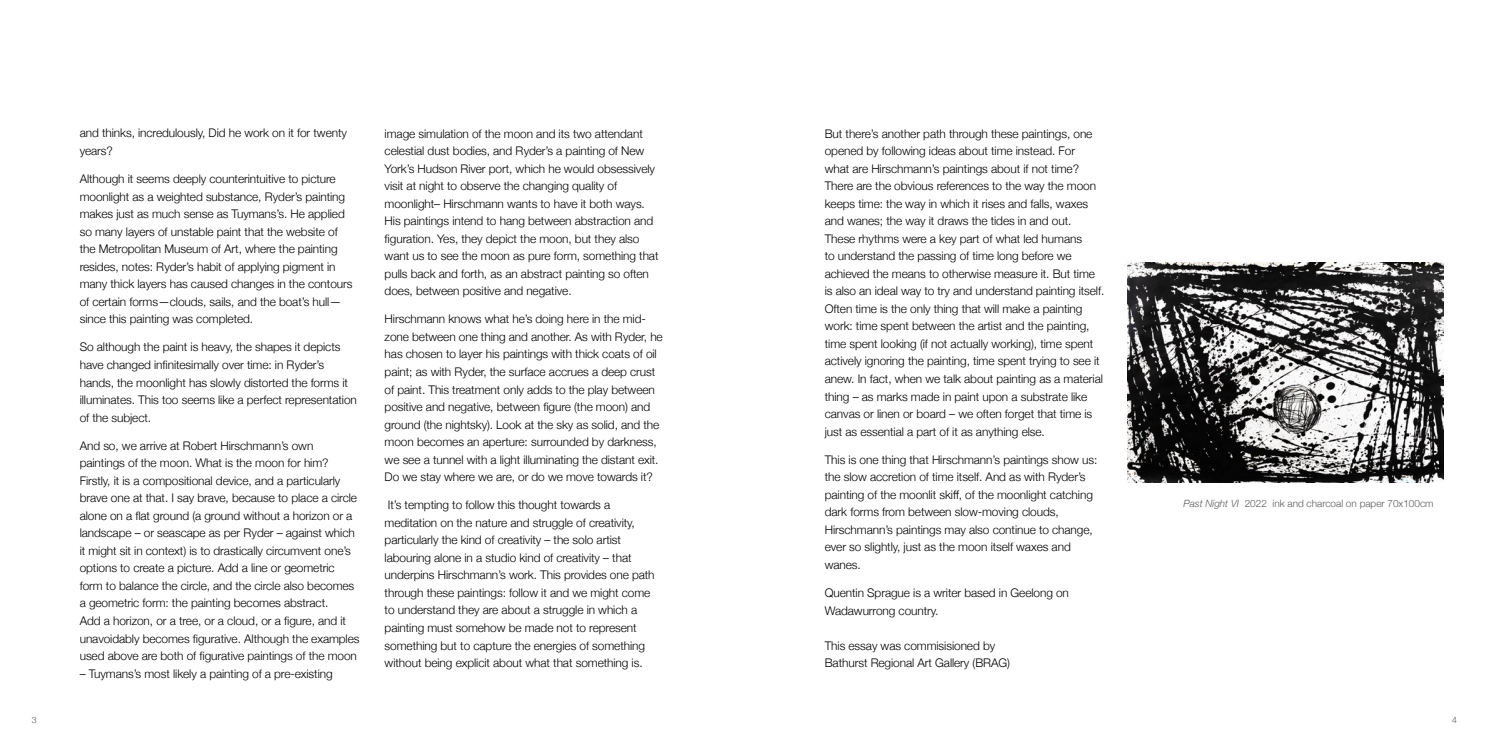
<style>
.page{position:relative;width:1489px;height:745px;background:#fff}
.page>*{position:absolute;margin:0;border:0;box-sizing:border-box;transform-origin:0 0}
.t1{font:300 11.88px/17.5px "Helvetica Neue";letter-spacing:-.005em;color:#000}
.t2{font:300 10px "Helvetica Neue";color:#5a5a5c}
.t3{font:300 8.75px "Helvetica Neue";color:#58595b}
.s1{font-style:italic}
</style>
<div class="page">
<img style="left:1127px;top:262px;width:316px;height:220px">
<p class="t1" style="left:80px;top:123px;width:269px">and thinks, incredulously, Did he work on it for twenty years?</p>
<p class="t1" style="left:80px;top:169px;width:274px">Although it seems deeply counterintuitive to picture moonlight as a weighted substance, Ryder’s painting makes just as much sense as Tuymans’s. He applied so many layers of unstable paint that the website of the Metropolitan Museum of Art, where the painting resides, notes: Ryder’s habit of applying pigment in many thick layers has caused changes in the contours of certain forms—clouds, sails, and the boat’s hull— since this painting was completed.</p>
<p class="t1" style="left:80px;top:337px;width:279px">So although the paint is heavy, the shapes it depicts have changed infinitesimally over time: in Ryder’s hands, the moonlight has slowly distorted the forms it illuminates. This too seems like a perfect representation of the subject.</p>
<p class="t1" style="left:80px;top:435px;width:281px">And so, we arrive at Robert Hirschmann’s own paintings of the moon. What is the moon for him?<br>Firstly, it is a compositional device, and a particularly brave one at that. I say brave, because to place a circle alone on a flat ground (a ground without a horizon or a landscape – or seascape as per Ryder – against which it might sit in context) is to drastically circumvent one’s options to create a picture. Add a line or geometric form to balance the circle, and the circle also becomes a geometric form: the painting becomes abstract.<br>Add a horizon, or a tree, or a cloud, or a figure, and it unavoidably becomes figurative. Although the examples used above are both of figurative paintings of the moon</p>
<p class="t1" style="left:80px;top:663px;width:254px">– Tuymans’s most likely a painting of a pre-existing</p>
<p class="t1" style="left:384px;top:124px;width:275px">image simulation of the moon and its two attendant celestial dust bodies, and Ryder’s a painting of New York’s Hudson River port, which he would obsessively visit at night to observe the changing quality of moonlight– Hirschmann wants to have it both ways.<br>His paintings intend to hang between abstraction and figuration. Yes, they depict the moon, but they also want us to see the moon as pure form, something that pulls back and forth, as an abstract painting so often does, between positive and negative.</p>
<p class="t1" style="left:384px;top:309px;width:279px">Hirschmann knows what he’s doing here in the mid&shy;zone between one thing and another. As with Ryder, he has chosen to layer his paintings with thick coats of oil paint; as with Ryder, the surface accrues a deep crust of paint. This treatment only adds to the play between positive and negative, between figure (the moon) and ground (the nightsky). Look at the sky as solid, and the moon becomes an aperture: surrounded by darkness, we see a tunnel with a light illuminating the distant exit.<br>Do we stay where we are, or do we move towards it?</p>
<p class="t1" style="left:384px;top:495px;width:271px">It’s tempting to follow this thought towards a meditation on the nature and struggle of creativity, particularly the kind of creativity – the solo artist labouring alone in a studio kind of creativity – that underpins Hirschmann’s work. This provides one path through these paintings: follow it and we might come to understand they are about a struggle in which a painting must somehow be made not to represent something but to capture the energies of something without being explicit about what that something is.</p>
<p class="t1" style="left:824px;top:124px;width:281px">But there’s another path through these paintings, one opened by following ideas about time instead. For<br>what are Hirschmann’s paintings about if not time?<br>There are the obvious references to the way the moon keeps time: the way in which it rises and falls, waxes and wanes; the way it draws the tides in and out.<br>These rhythms were a key part of what led humans<br>to understand the passing of time long before we achieved the means to otherwise measure it. But time is also an ideal way to try and understand painting itself.<br>Often time is the only thing that will make a painting work: time spent between the artist and the painting, time spent looking (if not actually working), time spent actively ignoring the painting, time spent trying to see it anew. In fact, when we talk about painting as a material thing – as marks made in paint upon a substrate like canvas or linen or board – we often forget that time is just as essential a part of it as anything else.</p>
<p class="t1" style="left:824px;top:449px;width:274px">This is one thing that Hirschmann’s paintings show us: the slow accretion of time itself. And as with Ryder’s painting of the moonlit skiff, of the moonlight catching dark forms from between slow-moving clouds, Hirschmann’s paintings may also continue to change, ever so slightly, just as the moon itself waxes and wanes.</p>
<p class="t1" style="left:824px;top:582px;width:246px">Quentin Sprague is a writer based in Geelong on<br>Wadawurrong country.</p>
<p class="t1" style="left:824px;top:635px;width:187px">This essay was commisisioned by<br>Bathurst Regional Art Gallery (BRAG)</p>
<p class="t2" style="left:1183px;top:495px;width:252px"><span class="s1">Past Night VI</span> 2022 ink and charcoal on paper 70x100cm</p>
<p class="t3" style="left:32px;top:712px;width:6px">3</p>
<p class="t3" style="left:1451px;top:712px;width:6px">4</p>
</div>
